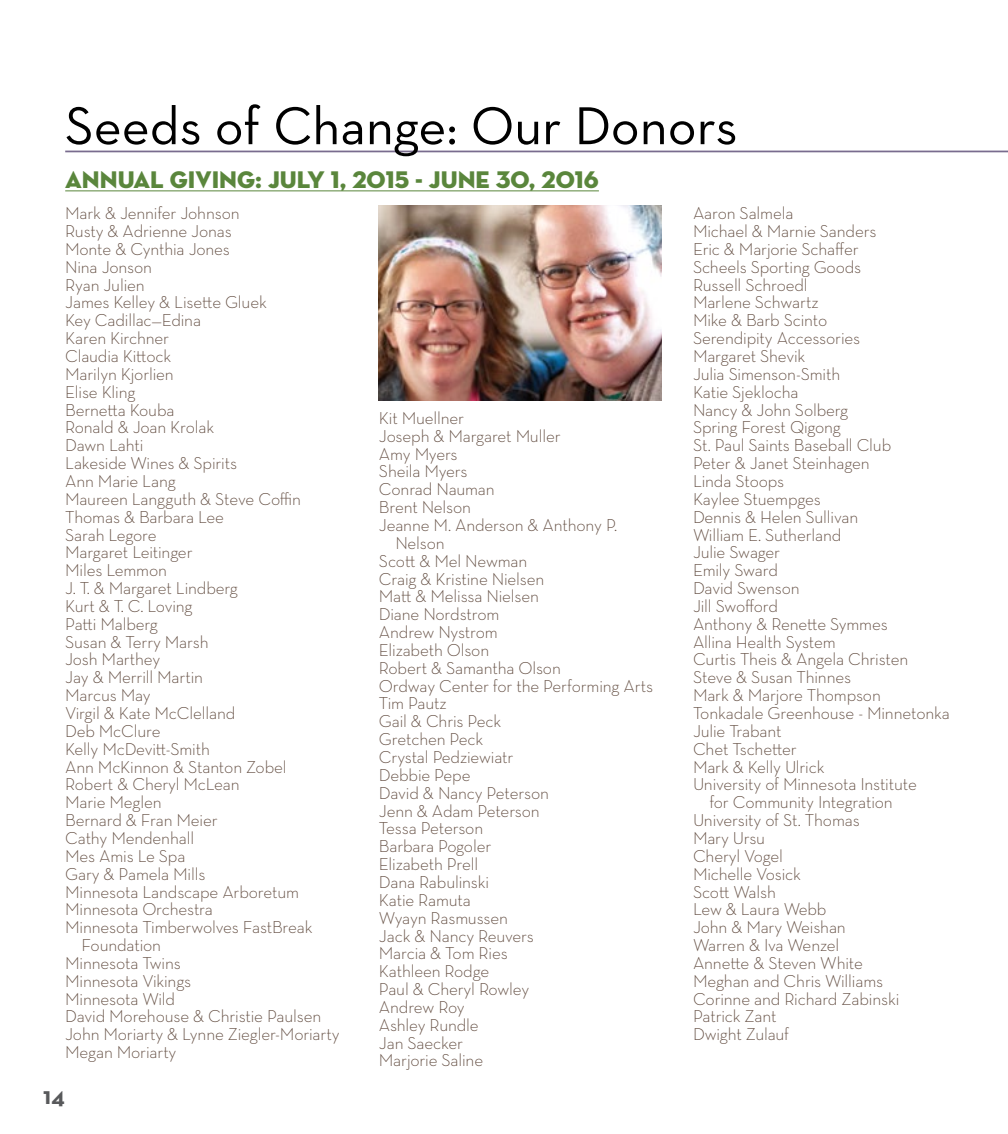
<style>
.page{position:relative;width:1008px;height:1134px;background:#fff}
.page>*{position:absolute;margin:0;border:0;box-sizing:border-box;transform-origin:0 0}
.t1{font:54.25px "Neutraface Text";color:#000}
.t2{font:24.5px "Neutraface Display Titling";color:#5a863c}
.t3{font:700 24.5px "Neutraface Text";color:#58595b}
.t4{font:300 17.5px "Neutraface Text";letter-spacing:-.01em;color:#614b3f}
</style>
<div class="page">
<hr style="left:65px;top:151px;width:943px;height:1px;background:#796c8e">
<hr style="left:65px;top:191px;width:534px;height:1px;background:#5a863c">
<img style="left:378px;top:206px;width:284px;height:195px">
<h1 class="t1" style="left:65px;top:92px;width:674px">Seeds of Change: Our Donors</h1>
<h2 class="t2" style="left:65px;top:164px;width:535px">ANNUAL GIVING: JULY 1, 2015 - JUNE 30, 2016</h2>
<p class="t4" style="left:65px;top:202px;width:176px">Mark &amp; Jennifer Johnson</p>
<p class="t4" style="left:65px;top:220px;width:168px">Rusty &amp; Adrienne Jonas</p>
<p class="t4" style="left:65px;top:238px;width:166px">Monte &amp; Cynthia Jones</p>
<p class="t4" style="left:65px;top:256px;width:88px">Nina Jonson</p>
<p class="t4" style="left:65px;top:274px;width:81px">Ryan Julien</p>
<p class="t4" style="left:65px;top:292px;width:203px">James Kelley &amp; Lisette Gluek</p>
<p class="t4" style="left:65px;top:309px;width:137px">Key Cadillac—Edina</p>
<p class="t4" style="left:65px;top:327px;width:105px">Karen Kirchner</p>
<p class="t4" style="left:65px;top:345px;width:108px">Claudia Kittock</p>
<p class="t4" style="left:65px;top:363px;width:110px">Marilyn Kjorlien</p>
<p class="t4" style="left:65px;top:381px;width:72px">Elise Kling</p>
<p class="t4" style="left:65px;top:399px;width:111px">Bernetta Kouba</p>
<p class="t4" style="left:65px;top:416px;width:151px">Ronald &amp; Joan Krolak</p>
<p class="t4" style="left:65px;top:434px;width:80px">Dawn Lahti</p>
<p class="t4" style="left:65px;top:452px;width:173px">Lakeside Wines &amp; Spirits</p>
<p class="t4" style="left:65px;top:470px;width:112px">Ann Marie Lang</p>
<p class="t4" style="left:65px;top:488px;width:237px">Maureen Langguth &amp; Steve Coffin</p>
<p class="t4" style="left:65px;top:506px;width:160px">Thomas &amp; Barbara Lee</p>
<p class="t4" style="left:65px;top:524px;width:93px">Sarah Legore</p>
<p class="t4" style="left:65px;top:541px;width:129px">Margaret Leitinger</p>
<p class="t4" style="left:65px;top:559px;width:103px">Miles Lemmon</p>
<p class="t4" style="left:65px;top:577px;width:174px">J. T. &amp; Margaret Lindberg</p>
<p class="t4" style="left:65px;top:595px;width:129px">Kurt &amp; T. C. Loving</p>
<p class="t4" style="left:65px;top:613px;width:94px">Patti Malberg</p>
<p class="t4" style="left:65px;top:631px;width:145px">Susan &amp; Terry Marsh</p>
<p class="t4" style="left:65px;top:649px;width:97px">Josh Marthey</p>
<p class="t4" style="left:65px;top:666px;width:139px">Jay &amp; Merrill Martin</p>
<p class="t4" style="left:65px;top:684px;width:87px">Marcus May</p>
<p class="t4" style="left:65px;top:702px;width:172px">Virgil &amp; Kate McClelland</p>
<p class="t4" style="left:65px;top:720px;width:97px">Deb McClure</p>
<p class="t4" style="left:65px;top:738px;width:146px">Kelly McDevitt-Smith</p>
<p class="t4" style="left:65px;top:756px;width:223px">Ann McKinnon &amp; Stanton Zobel</p>
<p class="t4" style="left:65px;top:773px;width:176px">Robert &amp; Cheryl McLean</p>
<p class="t4" style="left:65px;top:791px;width:98px">Marie Meglen</p>
<p class="t4" style="left:65px;top:809px;width:154px">Bernard &amp; Fran Meier</p>
<p class="t4" style="left:65px;top:827px;width:130px">Cathy Mendenhall</p>
<p class="t4" style="left:65px;top:845px;width:122px">Mes Amis Le Spa</p>
<p class="t4" style="left:65px;top:863px;width:142px">Gary &amp; Pamela Mills</p>
<p class="t4" style="left:65px;top:881px;width:236px">Minnesota Landscape Arboretum</p>
<p class="t4" style="left:65px;top:898px;width:149px">Minnesota Orchestra</p>
<p class="t4" style="left:65px;top:916px;width:249px">Minnesota Timberwolves FastBreak</p>
<p class="t4" style="left:82px;top:934px;width:81px">Foundation</p>
<p class="t4" style="left:65px;top:952px;width:117px">Minnesota Twins</p>
<p class="t4" style="left:65px;top:970px;width:128px">Minnesota Vikings</p>
<p class="t4" style="left:65px;top:988px;width:111px">Minnesota Wild</p>
<p class="t4" style="left:65px;top:1006px;width:258px">David Morehouse &amp; Christie Paulsen</p>
<p class="t4" style="left:65px;top:1023px;width:276px">John Moriarty &amp; Lynne Ziegler-Moriarty</p>
<p class="t4" style="left:65px;top:1041px;width:113px">Megan Moriarty</p>
<h2 class="t3" style="left:43px;top:1080px;width:23px">14</h2>
<p class="t4" style="left:379px;top:407px;width:87px">Kit Muellner</p>
<p class="t4" style="left:379px;top:425px;width:183px">Joseph &amp; Margaret Muller</p>
<p class="t4" style="left:379px;top:443px;width:80px">Amy Myers</p>
<p class="t4" style="left:379px;top:460px;width:90px">Sheila Myers</p>
<p class="t4" style="left:379px;top:478px;width:117px">Conrad Nauman</p>
<p class="t4" style="left:379px;top:496px;width:94px">Brent Nelson</p>
<p class="t4" style="left:379px;top:514px;width:240px">Jeanne M. Anderson &amp; Anthony P.</p>
<p class="t4" style="left:395px;top:532px;width:51px">Nelson</p>
<p class="t4" style="left:379px;top:550px;width:150px">Scott &amp; Mel Newman</p>
<p class="t4" style="left:379px;top:568px;width:167px">Craig &amp; Kristine Nielsen</p>
<p class="t4" style="left:379px;top:585px;width:162px">Matt &amp; Melissa Nielsen</p>
<p class="t4" style="left:379px;top:603px;width:122px">Diane Nordstrom</p>
<p class="t4" style="left:379px;top:621px;width:120px">Andrew Nystrom</p>
<p class="t4" style="left:379px;top:639px;width:112px">Elizabeth Olson</p>
<p class="t4" style="left:379px;top:657px;width:183px">Robert &amp; Samantha Olson</p>
<p class="t4" style="left:379px;top:675px;width:276px">Ordway Center for the Performing Arts</p>
<p class="t4" style="left:379px;top:692px;width:69px">Tim Pautz</p>
<p class="t4" style="left:379px;top:710px;width:124px">Gail &amp; Chris Peck</p>
<p class="t4" style="left:379px;top:728px;width:106px">Gretchen Peck</p>
<p class="t4" style="left:379px;top:746px;width:136px">Crystal Pedziewiatr</p>
<p class="t4" style="left:379px;top:764px;width:93px">Debbie Pepe</p>
<p class="t4" style="left:379px;top:782px;width:172px">David &amp; Nancy Peterson</p>
<p class="t4" style="left:379px;top:800px;width:162px">Jenn &amp; Adam Peterson</p>
<p class="t4" style="left:379px;top:817px;width:106px">Tessa Peterson</p>
<p class="t4" style="left:379px;top:835px;width:114px">Barbara Pogoler</p>
<p class="t4" style="left:379px;top:853px;width:101px">Elizabeth Prell</p>
<p class="t4" style="left:379px;top:871px;width:112px">Dana Rabulinski</p>
<p class="t4" style="left:379px;top:889px;width:93px">Katie Ramuta</p>
<p class="t4" style="left:379px;top:907px;width:131px">Wyayn Rasmussen</p>
<p class="t4" style="left:379px;top:925px;width:157px">Jack &amp; Nancy Reuvers</p>
<p class="t4" style="left:379px;top:942px;width:130px">Marcia &amp; Tom Ries</p>
<p class="t4" style="left:379px;top:960px;width:112px">Kathleen Rodge</p>
<p class="t4" style="left:379px;top:978px;width:152px">Paul &amp; Cheryl Rowley</p>
<p class="t4" style="left:379px;top:996px;width:87px">Andrew Roy</p>
<p class="t4" style="left:379px;top:1014px;width:101px">Ashley Rundle</p>
<p class="t4" style="left:379px;top:1032px;width:86px">Jan Saecker</p>
<p class="t4" style="left:379px;top:1049px;width:106px">Marjorie Saline</p>
<p class="t4" style="left:693px;top:202px;width:102px">Aaron Salmela</p>
<p class="t4" style="left:693px;top:220px;width:185px">Michael &amp; Marnie Sanders</p>
<p class="t4" style="left:693px;top:238px;width:167px">Eric &amp; Marjorie Schaffer</p>
<p class="t4" style="left:693px;top:256px;width:170px">Scheels Sporting Goods</p>
<p class="t4" style="left:693px;top:274px;width:116px">Russell Schroedl</p>
<p class="t4" style="left:693px;top:292px;width:127px">Marlene Schwartz</p>
<p class="t4" style="left:693px;top:309px;width:136px">Mike &amp; Barb Scinto</p>
<p class="t4" style="left:693px;top:327px;width:169px">Serendipity Accessories</p>
<p class="t4" style="left:693px;top:345px;width:114px">Margaret Shevik</p>
<p class="t4" style="left:693px;top:363px;width:149px">Julia Simenson-Smith</p>
<p class="t4" style="left:693px;top:381px;width:107px">Katie Sjeklocha</p>
<p class="t4" style="left:693px;top:399px;width:157px">Nancy &amp; John Solberg</p>
<p class="t4" style="left:693px;top:416px;width:149px">Spring Forest Qigong</p>
<p class="t4" style="left:693px;top:434px;width:200px">St. Paul Saints Baseball Club</p>
<p class="t4" style="left:693px;top:452px;width:178px">Peter &amp; Janet Steinhagen</p>
<p class="t4" style="left:693px;top:470px;width:93px">Linda Stoops</p>
<p class="t4" style="left:693px;top:488px;width:129px">Kaylee Stuempges</p>
<p class="t4" style="left:693px;top:506px;width:167px">Dennis &amp; Helen Sullivan</p>
<p class="t4" style="left:693px;top:524px;width:150px">William E. Sutherland</p>
<p class="t4" style="left:693px;top:541px;width:89px">Julie Swager</p>
<p class="t4" style="left:693px;top:559px;width:87px">Emily Sward</p>
<p class="t4" style="left:693px;top:577px;width:108px">David Swenson</p>
<p class="t4" style="left:693px;top:595px;width:87px">Jill Swofford</p>
<p class="t4" style="left:693px;top:613px;width:196px">Anthony &amp; Renette Symmes</p>
<p class="t4" style="left:693px;top:631px;width:144px">Allina Health System</p>
<p class="t4" style="left:693px;top:649px;width:217px">Curtis Theis &amp; Angela Christen</p>
<p class="t4" style="left:693px;top:666px;width:160px">Steve &amp; Susan Thinnes</p>
<p class="t4" style="left:693px;top:684px;width:189px">Mark &amp; Marjore Thompson</p>
<p class="t4" style="left:693px;top:702px;width:258px">Tonkadale Greenhouse - Minnetonka</p>
<p class="t4" style="left:693px;top:720px;width:90px">Julie Trabant</p>
<p class="t4" style="left:693px;top:738px;width:105px">Chet Tschetter</p>
<p class="t4" style="left:693px;top:756px;width:133px">Mark &amp; Kelly Ulrick</p>
<p class="t4" style="left:693px;top:773px;width:225px">University of Minnesota Institute</p>
<p class="t4" style="left:709px;top:791px;width:185px">for Community Integration</p>
<p class="t4" style="left:693px;top:809px;width:168px">University of St. Thomas</p>
<p class="t4" style="left:693px;top:827px;width:74px">Mary Ursu</p>
<p class="t4" style="left:693px;top:845px;width:91px">Cheryl Vogel</p>
<p class="t4" style="left:693px;top:863px;width:110px">Michelle Vosick</p>
<p class="t4" style="left:693px;top:881px;width:85px">Scott Walsh</p>
<p class="t4" style="left:693px;top:898px;width:135px">Lew &amp; Laura Webb</p>
<p class="t4" style="left:693px;top:916px;width:154px">John &amp; Mary Weishan</p>
<p class="t4" style="left:693px;top:934px;width:148px">Warren &amp; Iva Wenzel</p>
<p class="t4" style="left:693px;top:952px;width:172px">Annette &amp; Steven White</p>
<p class="t4" style="left:693px;top:970px;width:192px">Meghan and Chris Williams</p>
<p class="t4" style="left:693px;top:988px;width:208px">Corinne and Richard Zabinski</p>
<p class="t4" style="left:693px;top:1006px;width:85px">Patrick Zant</p>
<p class="t4" style="left:693px;top:1023px;width:98px">Dwight Zulauf</p>
</div>
